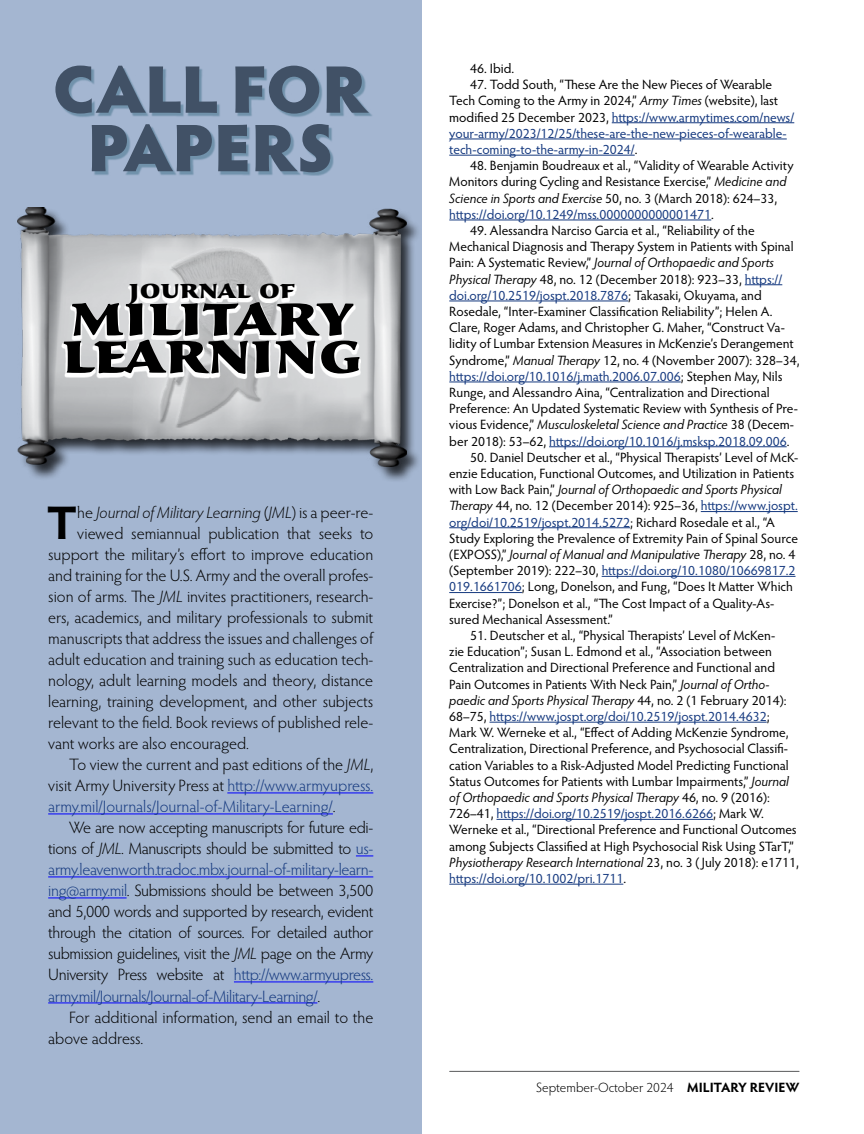
<style>
.page{position:relative;width:864px;height:1134px;background:#fff}
.page>*{position:absolute;margin:0;border:0;box-sizing:border-box;transform-origin:0 0}
.t1{font:900 67.5px "Sava Pro";letter-spacing:-.015em;color:#000}
.t2{font:900 67.5px/58.5px "Hypatia Sans Pro";letter-spacing:-.02em;color:#415166;text-align:center}
.t3{font:700 47.1px "Hypatia Sans Pro";color:#000}
.t4{font:900 30px "Sava Pro";color:#000}
.t5{font:300 16.5px/21px "Hypatia Sans Pro";color:#000;text-align:justify}
.t6{font:300 16.5px/21px "Hypatia Sans Pro";color:#15397f;text-align:justify}
.t7{font:italic 300 16.5px "Hypatia Sans Pro";color:#000}
.endnote{font:13.5px/16.2px "Hypatia Sans Pro";color:#000}
.endnote-2{font:13.5px/16.2px "Hypatia Sans Pro";color:#15397f}
.t8{font:300 13.5px "Hypatia Sans Pro";color:#000}
.s1{font-style:normal}
.s2{font-style:italic}
.s3{color:#000}
.s4{font-style:italic;color:#000}
.s5{color:#15397f}
.s6{font-weight:700}
</style>
<div class="page">
<hr style="left:450px;top:1071px;width:349px;height:1px;background:#58595b">
<hr style="left:612px;top:122px;width:182px;height:1px;background:#15397f">
<hr style="left:449px;top:139px;width:338px;height:1px;background:#15397f">
<hr style="left:449px;top:155px;width:186px;height:1px;background:#15397f">
<hr style="left:449px;top:220px;width:262px;height:1px;background:#15397f">
<hr style="left:745px;top:284px;width:37px;height:1px;background:#15397f">
<hr style="left:449px;top:301px;width:179px;height:1px;background:#15397f">
<hr style="left:449px;top:382px;width:232px;height:1px;background:#15397f">
<hr style="left:549px;top:446px;width:238px;height:1px;background:#15397f">
<hr style="left:701px;top:511px;width:97px;height:1px;background:#15397f">
<hr style="left:449px;top:527px;width:181px;height:1px;background:#15397f">
<hr style="left:602px;top:576px;width:194px;height:1px;background:#15397f">
<hr style="left:449px;top:592px;width:73px;height:1px;background:#15397f">
<hr style="left:490px;top:722px;width:277px;height:1px;background:#15397f">
<hr style="left:497px;top:819px;width:216px;height:1px;background:#15397f">
<hr style="left:449px;top:884px;width:174px;height:1px;background:#15397f">
<div style="left:0;top:0;width:422px;height:1134px;background:#a4b6d1"></div>
<hr style="left:227px;top:793px;width:146px;height:1px;background:#00f">
<hr style="left:48px;top:814px;width:285px;height:1px;background:#00f">
<svg style="left:356px;top:856px;width:17px;height:1px"></svg>
<hr style="left:48px;top:877px;width:325px;height:1px;background:#00f">
<hr style="left:48px;top:898px;width:79px;height:1px;background:#00f">
<hr style="left:234px;top:982px;width:139px;height:1px;background:#00f">
<hr style="left:48px;top:1003px;width:269px;height:1px;background:#00f">
<div style="left:58px;top:68px;width:316px;height:108px;background:#60869f;opacity:.75"></div>
<div style="left:18px;top:207px;width:404px;height:276px;background:#000;opacity:.75"></div>
<img style="left:18px;top:208px;width:388px;height:259px">
<img style="left:114px;top:229px;width:196px;height:205px">
<div style="left:158px;top:246px;width:115px;height:180px;background:#fff;opacity:.75"></div>
<div style="left:158px;top:260px;width:121px;height:168px;background:#000;opacity:.75"></div>
<svg style="left:61px;top:284px;width:300px;height:95px"></svg>
<h1 class="t2" style="left:53px;top:56px;width:318px">CALL FOR<br>PAPERS</h1>
<h3 class="t4" style="left:129px;top:268px;width:167px">journal of</h3>
<h1 class="t1" style="left:70px;top:268px;width:285px">military</h1>
<h1 class="t1" style="left:62px;top:305px;width:302px">learning</h1>
<p class="t3" style="left:47px;top:490px;width:32px">T</p>
<p class="t7" style="left:77px;top:502px;width:298px"><span class="s1">he</span> Journal of Military Learning <span class="s1">(</span>JML<span class="s1">) is a peer-re-</span></p>
<p class="t5" style="left:77px;top:523px;width:298px">viewed semiannual publication that seeks to</p>
<p class="t5" style="left:48px;top:544px;width:327px">support the military’s effort to improve education</p>
<p class="t5" style="left:48px;top:565px;width:327px">and training for the U.S. Army and the overall profes-</p>
<p class="t5" style="left:48px;top:586px;width:327px">sion of arms. The <span class="s2">JML</span> invites practitioners, research-</p>
<p class="t5" style="left:48px;top:607px;width:327px">ers, academics, and military professionals to submit</p>
<p class="t5" style="left:48px;top:628px;width:327px">manuscripts that address the issues and challenges of</p>
<p class="t5" style="left:48px;top:649px;width:327px">adult education and training such as education tech-</p>
<p class="t5" style="left:48px;top:670px;width:327px">nology, adult learning models and theory, distance</p>
<p class="t5" style="left:48px;top:691px;width:327px">learning, training development, and other subjects</p>
<p class="t5" style="left:48px;top:712px;width:327px">relevant to the field. Book reviews of published rele-</p>
<p class="t5" style="left:48px;top:733px;width:202px">vant works are also encouraged.</p>
<p class="t6" style="left:48px;top:754px;width:327px;text-indent:21px"><span class="s3">To view the current and past editions of the</span> <span class="s4">JML</span><span class="s3">, visit Army University Press at</span> http://www.armyupress. army.mil/Journals/Journal-of-Military-Learning/<span class="s3">.</span></p>
<p class="t5" style="left:48px;top:817px;width:327px;text-indent:21px">We are now accepting manuscripts for future edi&shy;tions of <span class="s2">JML</span>. Manuscripts should be submitted to <span class="s5">us&shy;army.leavenworth.tradoc.mbx.journal-of-military-learn&shy;ing@army.mil</span>. Submissions should be between 3,500 and 5,000 words and supported by research, evident through the citation of sources. For detailed author submission guidelines, visit the <span class="s2">JML</span> page on the Army University Press website at <span class="s5">http://www.armyupress. army.mil/Journals/Journal-of-Military-Learning/</span>.</p>
<p class="t5" style="left:48px;top:1006px;width:327px;text-indent:21px">For additional information, send an email to the above address.</p>
<p class="endnote" style="left:470px;top:60px;width:45px">46. Ibid.</p>
<p class="endnote-2" style="left:449px;top:76px;width:347px;text-indent:21px"><span class="s3">47. Todd South, “These Are the New Pieces of Wearable Tech Coming to the Army in 2024,”</span> <span class="s4">Army Times</span> <span class="s3">(website), last modified 25 December 2023,</span> https://www.armytimes.com/news/ your-army/2023/12/25/these-are-the-new-pieces-of-wearable&shy;tech-coming-to-the-army-in-2024/<span class="s3">.</span></p>
<p class="endnote" style="left:449px;top:157px;width:346px;text-indent:21px">48. Benjamin Boudreaux et al., “Validity of Wearable Activity Monitors during Cycling and Resistance Exercise,” <span class="s2">Medicine and Science in Sports and Exercise</span> 50, no. 3 (March 2018): 624–33, <span class="s5">https://doi.org/10.1249/mss.0000000000001471</span>.</p>
<p class="endnote" style="left:449px;top:222px;width:352px;text-indent:21px">49. Alessandra Narciso Garcia et al., “Reliability of the Mechanical Diagnosis and Therapy System in Patients with Spinal Pain: A Systematic Review,” <span class="s2">Journal of Orthopaedic and Sports Physical Therapy</span> 48, no. 12 (December 2018): 923–33, <span class="s5">https:// doi.org/10.2519/jospt.2018.7876</span>; Takasaki, Okuyama, and Rosedale, “Inter-Examiner Classification Reliability”; Helen A.<br>Clare, Roger Adams, and Christopher G. Maher, “Construct Va&shy;lidity of Lumbar Extension Measures in McKenzie’s Derangement Syndrome,” <span class="s2">Manual Therapy</span> 12, no. 4 (November 2007): 328–34, <span class="s5">https://doi.org/10.1016/j.math.2006.07.006</span>; Stephen May, Nils Runge, and Alessandro Aina, “Centralization and Directional Preference: An Updated Systematic Review with Synthesis of Pre&shy;vious Evidence,” <span class="s2">Musculoskeletal Science and Practice</span> 38 (Decem&shy;ber 2018): 53–62, <span class="s5">https://doi.org/10.1016/j.msksp.2018.09.006</span>.</p>
<p class="endnote" style="left:449px;top:449px;width:351px;text-indent:21px">50. Daniel Deutscher et al., “Physical Therapists’ Level of McK&shy;enzie Education, Functional Outcomes, and Utilization in Patients with Low Back Pain,” <span class="s2">Journal of Orthopaedic and Sports Physical Therapy</span> 44, no. 12 (December 2014): 925–36, <span class="s5">https://www.jospt. org/doi/10.2519/jospt.2014.5272</span>; Richard Rosedale et al., “A Study Exploring the Prevalence of Extremity Pain of Spinal Source (EXPOSS),” <span class="s2">Journal of Manual and Manipulative Therapy</span> 28, no. 4 (September 2019): 222–30, <span class="s5">https://doi.org/10.1080/10669817.2<br>019.1661706</span>; Long, Donelson, and Fung, “Does It Matter Which Exercise?”; Donelson et al., “The Cost Impact of a Quality-As&shy;sured Mechanical Assessment.”</p>
<p class="endnote" style="left:449px;top:627px;width:351px;text-indent:21px">51. Deutscher et al., “Physical Therapists’ Level of McKen-<br>zie Education”; Susan L. Edmond et al., “Association between Centralization and Directional Preference and Functional and Pain Outcomes in Patients With Neck Pain,” <span class="s2">Journal of Ortho&shy;paedic and Sports Physical Therapy</span> 44, no. 2 (1 February 2014):<br>68–75, <span class="s5">https://www.jospt.org/doi/10.2519/jospt.2014.4632</span>; Mark W. Werneke et al., “Effect of Adding McKenzie Syndrome, Centralization, Directional Preference, and Psychosocial Classifi&shy;cation Variables to a Risk-Adjusted Model Predicting Functional Status Outcomes for Patients with Lumbar Impairments,” <span class="s2">Journal of Orthopaedic and Sports Physical Therapy</span> 46, no. 9 (2016):<br>726–41, <span class="s5">https://doi.org/10.2519/jospt.2016.6266</span>; Mark W.<br>Werneke et al., “Directional Preference and Functional Outcomes among Subjects Classified at High Psychosocial Risk Using STarT,” <span class="s2">Physiotherapy Research International</span> 23, no. 3 ( July 2018): e1711, <span class="s5">https://doi.org/10.1002/pri.1711</span>.</p>
<p class="t8" style="left:536px;top:1079px;width:265px">September-October 2024 <span class="s6">MILITARY REVIEW</span></p>
</div>
